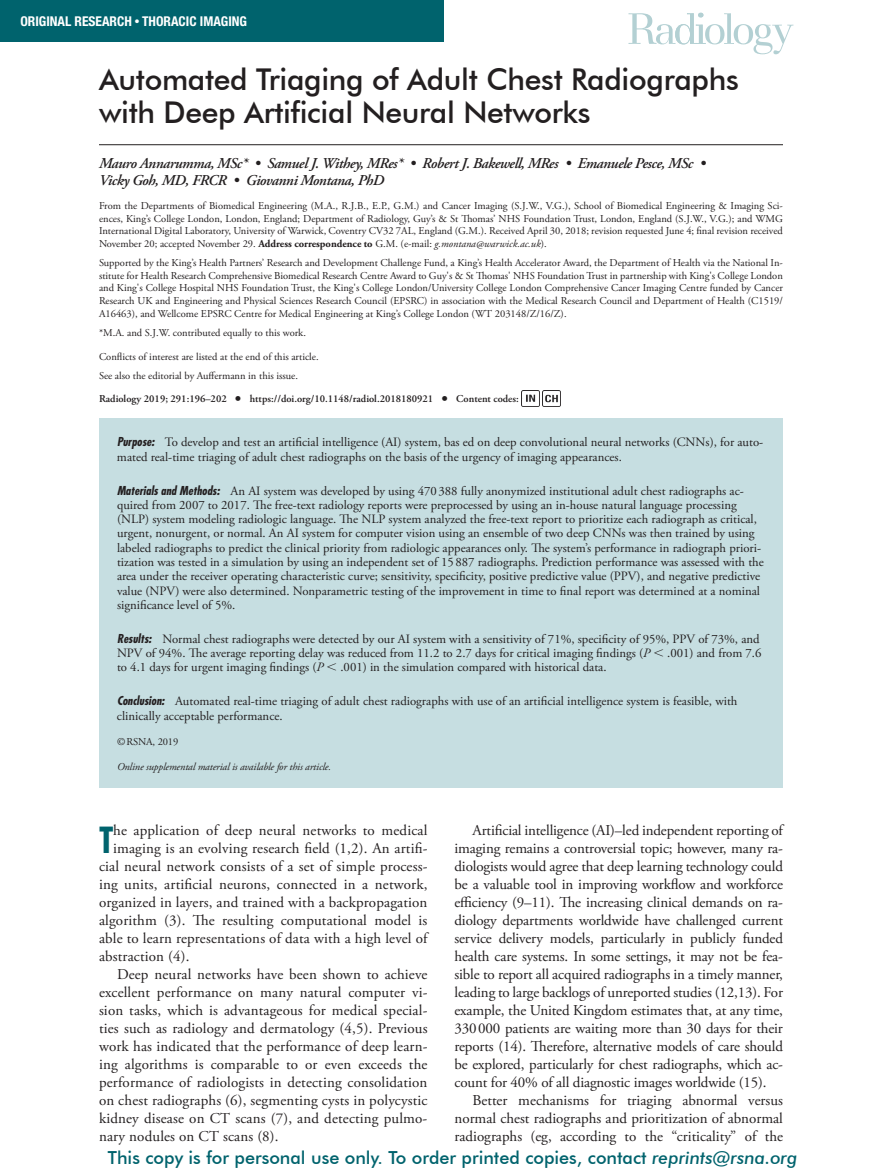
<style>
.page{position:relative;width:891px;height:1175px;background:#fff}
.page>*{position:absolute;margin:0;border:0;box-sizing:border-box;transform-origin:0 0}
.t1{font:700 condensed 34.95px "Futura";color:#00636d}
.t2{font:500 30px/33px "Futura BT";letter-spacing:-.01em;color:#231f20}
.t3{font:500 18px "Futura BT";color:#00636d}
.t4{font:15px/18px "Adobe Garamond Pro";letter-spacing:.01em;color:#231f20;text-align:justify}
.t5{font:italic 600 15px/16.5px "Adobe Garamond Pro";letter-spacing:-.03em;color:#231f20}
.t6{font:700 condensed 13.5px "Helvetica Neue";color:#fff}
.t7{font:12.75px/14.2px "Adobe Garamond Pro";color:#231f20}
.t8{font:10.5px/12.8px "Adobe Garamond Pro";color:#231f20;text-align:justify}
.t9{font:600 10.5px "Adobe Garamond Pro";color:#231f20}
.t10{font:italic 10.5px "Adobe Garamond Pro";letter-spacing:-.01em;color:#231f20}
.s1{font-size:10.5px}
.s2{font-weight:700}
.s3{font-style:italic}
.s4{font-size:16.5px}
.s5{font-family:"Futura";font-weight:700;font-style:italic;font-stretch:condensed;font-size:12px}
.s6{font-family:"Universal Greekwith Math Pi"}
</style>
<div class="page">
<div style="left:0;top:0;width:444px;height:42px;background:#00636d"></div>
<hr style="left:99px;top:144px;width:684px;height:1px;background:#231f20">
<img style="left:521px;top:390px;width:18px;height:16px">
<img style="left:542px;top:390px;width:18px;height:16px">
<div style="left:99px;top:419px;width:684px;height:369px;background:#c6dee1"></div>
<svg style="left:629px;top:13px;width:164px;height:41px"></svg>
<p class="t6" style="left:20px;top:13px;width:228px">ORIGINAL RESEARCH <span class="s1">•</span> THORACIC IMAGING</p>
<h2 class="t2" style="left:99px;top:63px;width:641px">Automated Triaging of Adult Chest Radiographs with Deep Artificial Neural Networks</h2>
<p class="t5" style="left:99px;top:156px;width:608px">Mauro Annarumma, MSc* • Samuel J. Withey, MRes* • Robert J. Bakewell, MRes • Emanuele Pesce, MSc •<br>Vicky Goh, MD, FRCR • Giovanni Montana, PhD</p>
<p class="t8" style="left:99px;top:199px;width:686px">From the Departments of Biomedical Engineering (M.A., R.J.B., E.P., G.M.) and Cancer Imaging (S.J.W., V.G.), School of Biomedical Engineering &amp; Imaging Sci&shy;ences, King’s College London, London, England; Department of Radiology, Guy’s &amp; St Thomas’ NHS Foundation Trust, London, England (S.J.W., V.G.); and WMG International Digital Laboratory, University of Warwick, Coventry CV32 7AL, England (G.M.). Received April 30, 2018; revision requested June 4; final revision received November 20; accepted November 29. <span class="s2">Address correspondence to</span> G.M. (e-mail: <span class="s3">g.montana@warwick.ac.uk</span>).</p>
<p class="t8" style="left:99px;top:256px;width:686px">Supported by the King’s Health Partners’ Research and Development Challenge Fund, a King’s Health Accelerator Award, the Department of Health via the National In&shy;stitute for Health Research Comprehensive Biomedical Research Centre Award to Guy's &amp; St Thomas' NHS Foundation Trust in partnership with King's College London and King's College Hospital NHS Foundation Trust, the King's College London/University College London Comprehensive Cancer Imaging Centre funded by Cancer Research UK and Engineering and Physical Sciences Research Council (EPSRC) in association with the Medical Research Council and Department of Health (C1519/ A16463), and Wellcome EPSRC Centre for Medical Engineering at King’s College London (WT 203148/Z/16/Z).</p>
<p class="t8" style="left:99px;top:326px;width:208px">*M.A. and S.J.W. contributed equally to this work.</p>
<p class="t8" style="left:99px;top:348px;width:221px;line-height:18.8px">Conflicts of interest are listed at the end of this article.<br>See also the editorial by Auffermann in this issue.</p>
<p class="t9" style="left:99px;top:392px;width:421px">Radiology 2019; 291:196–202 <span class="s4">•</span> https://doi.org/10.1148/radiol.2018180921 <span class="s4">•</span> Content codes:</p>
<p class="t7" style="left:117px;top:435px;width:648px"><span class="s5">Purpose:</span> To develop and test an artificial intelligence (AI) system, bas ed on deep convolutional neural networks (CNNs), for auto&shy;mated real-time triaging of adult chest radiographs on the basis of the urgency of imaging appearances.</p>
<p class="t7" style="left:117px;top:484px;width:648px"><span class="s5">Materials and Methods:</span> An AI system was developed by using 470388 fully anonymized institutional adult chest radiographs ac&shy;quired from 2007 to 2017. The free-text radiology reports were preprocessed by using an in-house natural language processing (NLP) system modeling radiologic language. The NLP system analyzed the free-text report to prioritize each radiograph as critical, urgent, nonurgent, or normal. An AI system for computer vision using an ensemble of two deep CNNs was then trained by using labeled radiographs to predict the clinical priority from radiologic appearances only. The system’s performance in radiograph priori&shy;tization was tested in a simulation by using an independent set of 15887 radiographs. Prediction performance was assessed with the area under the receiver operating characteristic curve; sensitivity, specificity, positive predictive value (PPV), and negative predictive value (NPV) were also determined. Nonparametric testing of the improvement in time to final report was determined at a nominal significance level of 5%.</p>
<p class="t7" style="left:117px;top:632px;width:646px"><span class="s5">Results:</span> Normal chest radiographs were detected by our AI system with a sensitivity of 71%, specificity of 95%, PPV of 73%, and<br>NPV of 94%. The average reporting delay was reduced from 11.2 to 2.7 days for critical imaging findings (<span class="s3">P</span> <span class="s6">,</span> .001) and from 7.6 to 4.1 days for urgent imaging findings (<span class="s3">P</span> <span class="s6">,</span> .001) in the simulation compared with historical data.</p>
<p class="t7" style="left:117px;top:694px;width:622px"><span class="s5">Conclusion:</span> Automated real-time triaging of adult chest radiographs with use of an artificial intelligence system is feasible, with clinically acceptable performance.</p>
<p class="t8" style="left:117px;top:735px;width:63px">©RSNA, 2019</p>
<p class="t10" style="left:117px;top:760px;width:216px">Online supplemental material is available for this article.</p>
<h1 class="t1" style="left:99px;top:817px;width:16px">T</h1>
<p class="t4" style="left:113px;top:821px;width:316px">he application of deep neural networks to medical</p>
<p class="t4" style="left:113px;top:839px;width:316px">imaging is an evolving research field (1,2). An artifi-</p>
<p class="t4" style="left:99px;top:857px;width:330px">cial neural network consists of a set of simple process-</p>
<p class="t4" style="left:99px;top:875px;width:330px">ing units, artificial neurons, connected in a network,</p>
<p class="t4" style="left:99px;top:893px;width:330px">organized in layers, and trained with a backpropagation</p>
<p class="t4" style="left:99px;top:911px;width:330px">algorithm (3). The resulting computational model is</p>
<p class="t4" style="left:99px;top:929px;width:330px">able to learn representations of data with a high level of</p>
<p class="t4" style="left:99px;top:947px;width:92px">abstraction (4).</p>
<p class="t4" style="left:117px;top:965px;width:312px">Deep neural networks have been shown to achieve</p>
<p class="t4" style="left:99px;top:983px;width:330px">excellent performance on many natural computer vi-</p>
<p class="t4" style="left:99px;top:1001px;width:330px">sion tasks, which is advantageous for medical special-</p>
<p class="t4" style="left:99px;top:1019px;width:330px">ties such as radiology and dermatology (4,5). Previous</p>
<p class="t4" style="left:99px;top:1037px;width:330px">work has indicated that the performance of deep learn-</p>
<p class="t4" style="left:99px;top:1055px;width:330px">ing algorithms is comparable to or even exceeds the</p>
<p class="t4" style="left:99px;top:1073px;width:330px">performance of radiologists in detecting consolidation</p>
<p class="t4" style="left:99px;top:1091px;width:330px">on chest radiographs (6), segmenting cysts in polycystic</p>
<p class="t4" style="left:99px;top:1109px;width:330px">kidney disease on CT scans (7), and detecting pulmo-</p>
<p class="t4" style="left:99px;top:1127px;width:181px">nary nodules on CT scans (8).</p>
<p class="t4" style="left:455px;top:821px;width:330px;text-indent:18px">Artificial intelligence (AI)–led independent reporting of imaging remains a controversial topic; however, many ra&shy;diologists would agree that deep learning technology could be a valuable tool in improving workflow and workforce efficiency (9–11). The increasing clinical demands on ra&shy;diology departments worldwide have challenged current service delivery models, particularly in publicly funded health care systems. In some settings, it may not be fea&shy;sible to report all acquired radiographs in a timely manner, leading to large backlogs of unreported studies (12,13). For example, the United Kingdom estimates that, at any time, 330000 patients are waiting more than 30 days for their reports (14). Therefore, alternative models of care should be explored, particularly for chest radiographs, which ac&shy;count for 40% of all diagnostic images worldwide (15).</p>
<p class="t4" style="left:455px;top:1091px;width:330px;text-indent:18px">Better mechanisms for triaging abnormal versus normal chest radiographs and prioritization of abnormal radiographs (eg, according to the “criticality” of the</p>
<p class="t3" style="left:108px;top:1146px;width:691px">This copy is for personal use only. To order printed copies, contact <span class="s3">reprints@rsna.org</span></p>
</div>
